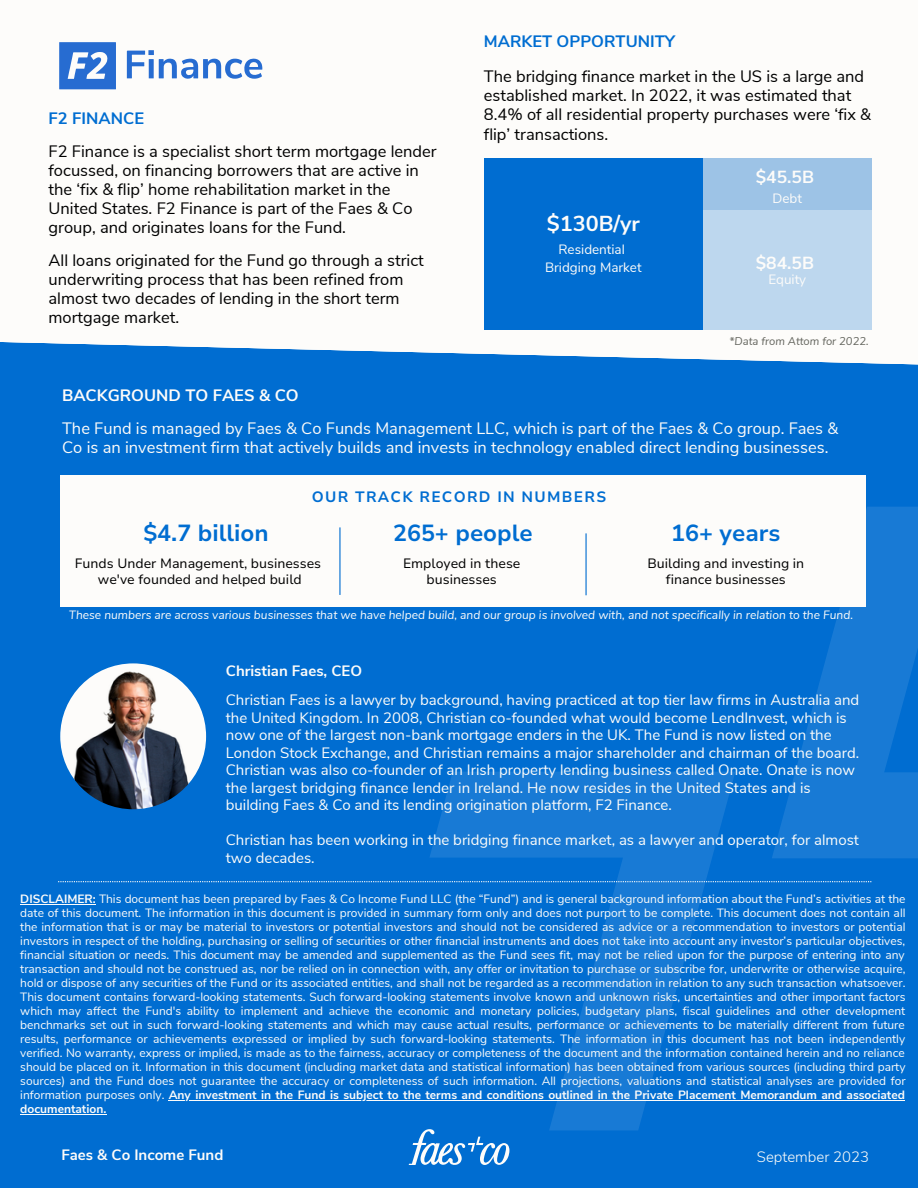
<style>
.page{position:relative;width:918px;height:1188px;background:#fdfcfa}
.page>*{position:absolute;margin:0;border:0;box-sizing:border-box;transform-origin:0 0}
.t1{font:700 23.25px "Nunito Sans 10 pt";color:#006dd1}
.t2{font:700 21.6px "Nunito Sans";color:#fdfcfa}
.t3{font:700 17.4px "Nunito Sans";color:#fdfcfa}
.t4{font:16.5px/19px "Nunito Sans";color:#000}
.t5{font:16.5px/19px "Nunito Sans";color:#fdfcfa}
.t6{font:700 16.5px "Nunito Sans";color:#006dd1}
.t7{font:700 16.5px "Nunito Sans";color:#fdfcfa}
.t8{font:15px/17.5px "Nunito Sans";color:#fdfcfa}
.t9{font:700 15px "Nunito Sans";color:#fdfcfa}
.t10{font:700 15px "Nunito Sans 10 pt";letter-spacing:.085em;color:#006dd1}
.t11{font:300 15px "Nunito Sans";color:#fdfcfa}
.t12{font:13.5px/15.8px "Nunito Sans 10 pt";color:#000;text-align:center}
.t13{font:13.5px "Nunito Sans";color:#fdfcfa}
.t14{font:12px/14px "Nunito Sans";color:#fdfcfa;text-align:justify}
.t15{font:italic 12px "Nunito Sans";color:#fdfcfa}
.t16{font:italic 11.25px "Nunito Sans";color:#65665f}
.s1{font-weight:700}
</style>
<div class="page">
<div style="left:0;top:342px;width:918px;height:846px;background:#006dd1"></div>
<svg style="left:409px;top:1129px;width:100px;height:36px"></svg>
<div style="left:484px;top:159px;width:219px;height:171px;background:#006dd1"></div>
<div style="left:703px;top:159px;width:169px;height:59px;background:#9dc3e6"></div>
<div style="left:703px;top:211px;width:169px;height:119px;background:#bdd7ee"></div>
<img style="left:60px;top:663px;width:146px;height:146px;border-radius:50%">
<div style="left:60px;top:475px;width:806px;height:131px;background:#fdfcfa"></div>
<hr style="left:339px;top:527px;width:2px;height:68px;background:#006dd1">
<hr style="left:20px;top:904px;width:76px;height:1px;background:#fdfcfa">
<hr style="left:169px;top:1100px;width:736px;height:1px;background:#fdfcfa">
<hr style="left:20px;top:1114px;width:86px;height:1px;background:#fdfcfa">
<svg style="left:772px;top:507px;width:146px;height:351px;fill:#187ad5"></svg>
<svg style="left:429px;top:772px;width:306px;height:358px;background:#0b73d2"></svg>
<svg style="left:58px;top:881px;width:813px;height:1px"></svg>
<hr style="left:585px;top:533px;width:2px;height:62px;background:#006dd1">
<svg style="left:59px;top:42px;width:57px;height:47px"></svg>
<svg style="left:127px;top:50px;width:135px;height:29px"></svg>
<p class="t6" style="left:49px;top:107px;width:97px">F2 FINANCE</p>
<p class="t4" style="left:49px;top:142px;width:390px">F2 Finance is a specialist short term mortgage lender focussed, on financing borrowers that are active in the ‘fix &amp; flip’ home rehabilitation market in the United States. F2 Finance is part of the Faes &amp; Co group, and originates loans for the Fund.</p>
<p class="t4" style="left:49px;top:251px;width:377px">All loans originated for the Fund go through a strict underwriting process that has been refined from almost two decades of lending in the short term mortgage market.</p>
<p class="t6" style="left:484px;top:30px;width:193px">MARKET OPPORTUNITY</p>
<p class="t4" style="left:484px;top:67px;width:389px">The bridging finance market in the US is a large and established market. In 2022, it was estimated that 8.4% of all residential property purchases were ‘fix &amp; flip’ transactions.</p>
<p class="t3" style="left:756px;top:165px;width:60px">$45.5B</p>
<p class="t2" style="left:547px;top:210px;width:95px">$130B/yr</p>
<p class="t13" style="left:558px;top:241px;width:68px">Residential</p>
<p class="t13" style="left:545px;top:259px;width:98px">Bridging Market</p>
<p class="t13" style="left:773px;top:189px;width:31px">Debt</p>
<p class="t3" style="left:756px;top:251px;width:60px">$84.5B</p>
<p class="t13" style="left:768px;top:270px;width:39px">Equity</p>
<p class="t16" style="left:729px;top:334px;width:141px">*Data from Attom for 2022.</p>
<p class="t7" style="left:62px;top:384px;width:238px">BACKGROUND TO FAES &amp; CO</p>
<p class="t5" style="left:62px;top:419px;width:778px">The Fund is managed by Faes &amp; Co Funds Management LLC, which is part of the Faes &amp; Co group. Faes &amp;<br>Co is an investment firm that actively builds and invests in technology enabled direct lending businesses.</p>
<p class="t10" style="left:312px;top:487px;width:296px">OUR TRACK RECORD IN NUMBERS</p>
<p class="t1" style="left:393px;top:517px;width:141px">265+ people</p>
<p class="t1" style="left:143px;top:517px;width:127px">$4.7 billion</p>
<p class="t1" style="left:671px;top:517px;width:111px">16+ years</p>
<p class="t12" style="left:75px;top:556px;width:248px">Funds Under Management, businesses</p>
<p class="t12" style="left:98px;top:572px;width:205px">we've founded and helped build</p>
<p class="t12" style="left:403px;top:556px;width:119px">Employed in these businesses</p>
<p class="t12" style="left:647px;top:556px;width:158px">Building and investing in finance businesses</p>
<p class="t15" style="left:69px;top:607px;width:786px">These numbers are across various businesses that we have helped build, and our group is involved with, and not specifically in relation to the Fund.</p>
<p class="t9" style="left:226px;top:660px;width:138px">Christian Faes, CEO</p>
<p class="t8" style="left:226px;top:692px;width:635px">Christian Faes is a lawyer by background, having practiced at top tier law firms in Australia and the United Kingdom. In 2008, Christian co-founded what would become LendInvest, which is now one of the largest non-bank mortgage enders in the UK. The Fund is now listed on the London Stock Exchange, and Christian remains a major shareholder and chairman of the board.<br>Christian was also co-founder of an Irish property lending business called Onate. Onate is now the largest bridging finance lender in Ireland. He now resides in the United States and is building Faes &amp; Co and its lending origination platform, F2 Finance.</p>
<p class="t8" style="left:226px;top:832px;width:635px">Christian has been working in the bridging finance market, as a lawyer and operator, for almost two decades.</p>
<p class="t14" style="left:20px;top:892px;width:887px"><span class="s1">DISCLAIMER:</span> This document has been prepared by Faes &amp; Co Income Fund LLC (the “Fund”) and is general background information about the Fund’s activities at the date of this document. The information in this document is provided in summary form only and does not purport to be complete. This document does not contain all the information that is or may be material to investors or potential investors and should not be considered as advice or a recommendation to investors or potential investors in respect of the holding, purchasing or selling of securities or other financial instruments and does not take into account any investor’s particular objectives, financial situation or needs. This document may be amended and supplemented as the Fund sees fit, may not be relied upon for the purpose of entering into any transaction and should not be construed as, nor be relied on in connection with, any offer or invitation to purchase or subscribe for, underwrite or otherwise acquire, hold or dispose of any securities of the Fund or its associated entities, and shall not be regarded as a recommendation in relation to any such transaction whatsoever.<br>This document contains forward‐looking statements. Such forward‐looking statements involve known and unknown risks, uncertainties and other important factors which may affect the Fund's ability to implement and achieve the economic and monetary policies, budgetary plans, fiscal guidelines and other development benchmarks set out in such forward‐looking statements and which may cause actual results, performance or achievements to be materially different from future results, performance or achievements expressed or implied by such forward‐looking statements. The information in this document has not been independently verified. No warranty, express or implied, is made as to the fairness, accuracy or completeness of the document and the information contained herein and no reliance should be placed on it. Information in this document (including market data and statistical information) has been obtained from various sources (including third party sources) and the Fund does not guarantee the accuracy or completeness of such information. All projections, valuations and statistical analyses are provided for information purposes only. <span class="s1">Any investment in the Fund is subject to the terms and conditions outlined in the Private Placement Memorandum and associated documentation.</span></p>
<p class="t9" style="left:61px;top:1145px;width:163px">Faes &amp; Co Income Fund</p>
<p class="t11" style="left:757px;top:1147px;width:114px">September 2023</p>
</div>
